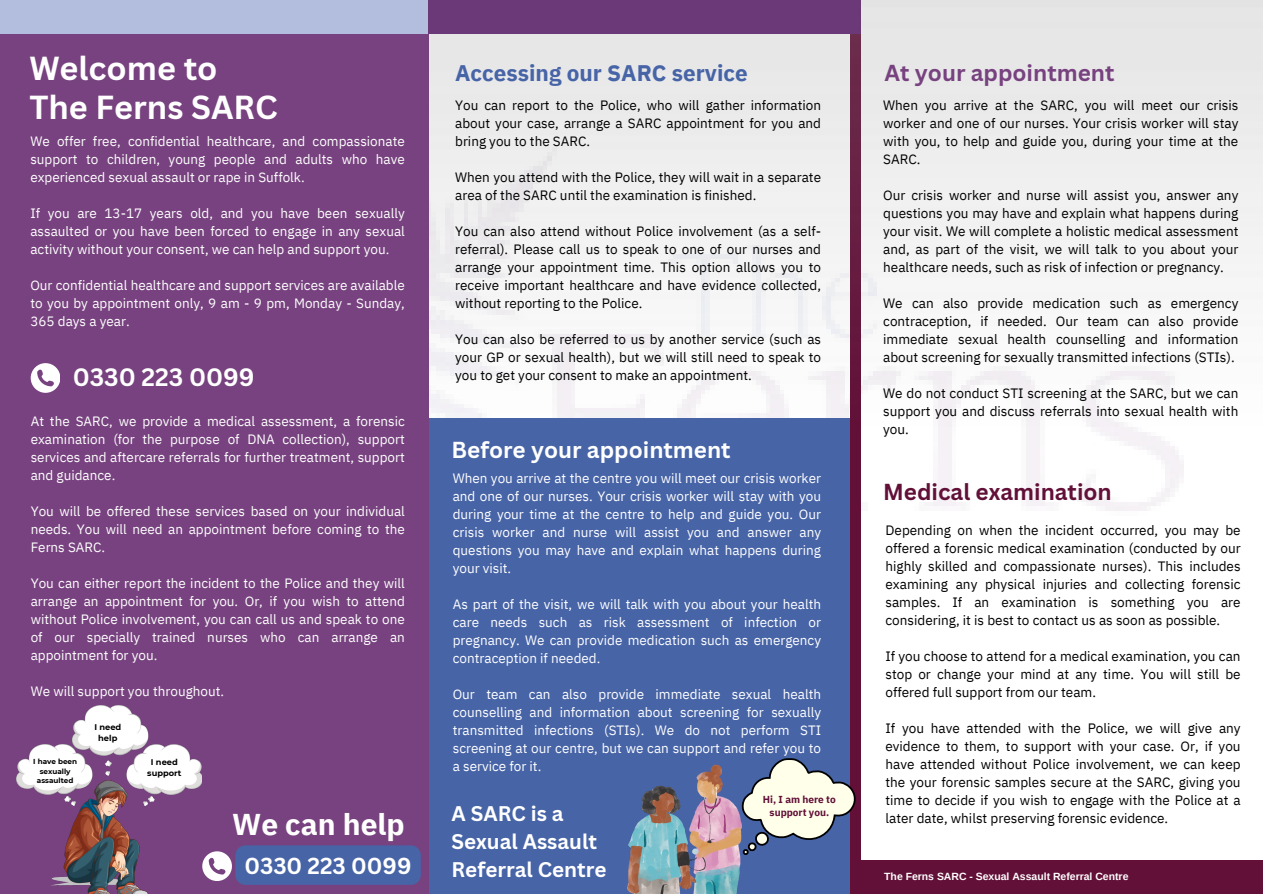
<style>
.page{position:relative;width:1263px;height:894px;background:#fff}
.page>*{position:absolute;margin:0;border:0;box-sizing:border-box;transform-origin:0 0}
.t1{font:700 32.4px "Canva Sans";color:#fff}
.t2{font:700 30px "IBM Plex Sans";color:#fff}
.t3{font:700 24.45px "Canva Sans";color:#fff}
.t4{font:700 22.5px "Canva Sans";color:#fff}
.t5{font:700 22.5px "IBM Plex Sans";color:#4764a7}
.t6{font:700 22.5px "Canva Sans";color:#621038}
.t7{font:700 22.5px "Canva Sans";color:#77427f}
.t8{font:700 20.55px/28.2px "Canva Sans";color:#fff}
.t9{font:13.5px/18px "IBM Plex Sans";color:#000;text-align:justify}
.t10{font:13.5px/18px "IBM Plex Sans";color:#fff;text-align:justify}
.t11{font:700 10.5px "Arimo";color:#fff}
.t12{font:700 10.05px "IBM Plex Sans";color:#621038}
.t13{font:700 8.25px/11.1px "Montserrat";color:#000;text-align:center}
.t14{font:700 7.2px/9.6px "Montserrat";color:#000;text-align:center}
</style>
<div class="page">
<div style="left:428px;top:418px;width:423px;height:475px;background:#4764a7"></div>
<div style="left:851px;top:0;width:10px;height:893px;background:#621038"></div>
<img style="left:428px;top:0;width:835px;height:449px">
<div style="left:0;top:0;width:428px;height:893px;background:#77427f"></div>
<div style="left:0;top:0;width:429px;height:34px;background:#b3bdde"></div>
<div style="left:428px;top:0;width:433px;height:34px;background:#6b3878"></div>
<div style="left:856px;top:859px;width:407px;height:34px;background:#621038"></div>
<div style="left:235px;top:845px;width:186px;height:39px;background:#4764a7;border-radius:10px"></div>
<svg style="left:202px;top:851px;width:29px;height:29px"></svg>
<img style="left:17px;top:705px;width:185px;height:188px">
<img style="left:628px;top:764px;width:113px;height:129px">
<svg style="left:741px;top:758px;width:115px;height:96px"></svg>
<svg style="left:31px;top:363px;width:29px;height:29px"></svg>
<h1 class="t1" style="left:29px;top:46px;width:190px">Welcome to</h1>
<h3 class="t7" style="left:885px;top:57px;width:231px">At your appointment</h3>
<h1 class="t1" style="left:29px;top:84px;width:250px">The Ferns SARC</h1>
<h3 class="t5" style="left:455px;top:58px;width:294px">Accessing our SARC service</h3>
<p class="t9" style="left:883px;top:96px;width:357px">When you arrive at the SARC, you will meet our crisis worker and one of our nurses. Your crisis worker will stay with you, to help and guide you, during your time at the SARC.</p>
<p class="t9" style="left:883px;top:186px;width:357px">Our crisis worker and nurse will assist you, answer any questions you may have and explain what happens during your visit. We will complete a holistic medical assessment and, as part of the visit, we will talk to you about your healthcare needs, such as risk of infection or pregnancy.</p>
<p class="t9" style="left:883px;top:294px;width:357px">We can also provide medication such as emergency contraception, if needed. Our team can also provide immediate sexual health counselling and information about screening for sexually transmitted infections (STIs).</p>
<p class="t9" style="left:883px;top:384px;width:357px">We do not conduct STI screening at the SARC, but we can support you and discuss referrals into sexual health with you.</p>
<p class="t9" style="left:455px;top:96px;width:367px">You can report to the Police, who will gather information about your case, arrange a SARC appointment for you and bring you to the SARC.</p>
<p class="t9" style="left:455px;top:168px;width:367px">When you attend with the Police, they will wait in a separate area of the SARC until the examination is finished.</p>
<p class="t9" style="left:455px;top:222px;width:367px">You can also attend without Police involvement (as a self&shy;referral). Please call us to speak to one of our nurses and arrange your appointment time. This option allows you to receive important healthcare and have evidence collected, without reporting to the Police.</p>
<p class="t9" style="left:455px;top:330px;width:367px">You can also be referred to us by another service (such as your GP or sexual health), but we will still need to speak to you to get your consent to make an appointment.</p>
<p class="t10" style="left:30px;top:132px;width:376px">We offer free, confidential healthcare, and compassionate support to children, young people and adults who have experienced sexual assault or rape in Suffolk.</p>
<p class="t10" style="left:30px;top:204px;width:376px">If you are 13-17 years old, and you have been sexually assaulted or you have been forced to engage in any sexual activity without your consent, we can help and support you.</p>
<p class="t10" style="left:30px;top:276px;width:376px">Our confidential healthcare and support services are available to you by appointment only, 9 am - 9 pm, Monday - Sunday, 365 days a year.</p>
<h3 class="t3" style="left:73px;top:360px;width:183px">0330 223 0099</h3>
<p class="t10" style="left:31px;top:411px;width:376px">At the SARC, we provide a medical assessment, a forensic examination (for the purpose of DNA collection), support services and aftercare referrals for further treatment, support and guidance.</p>
<p class="t10" style="left:31px;top:501px;width:376px">You will be offered these services based on your individual needs. You will need an appointment before coming to the Ferns SARC.</p>
<p class="t10" style="left:31px;top:573px;width:376px">You can either report the incident to the Police and they will arrange an appointment for you. Or, if you wish to attend without Police involvement, you can call us and speak to one of our specially trained nurses who can arrange an appointment for you.</p>
<p class="t10" style="left:31px;top:681px;width:195px">We will support you throughout.</p>
<h3 class="t4" style="left:451px;top:434px;width:281px">Before your appointment</h3>
<p class="t10" style="left:453px;top:468px;width:370px">When you arrive at the centre you will meet our crisis worker and one of our nurses. Your crisis worker will stay with you during your time at the centre to help and guide you. Our crisis worker and nurse will assist you and answer any questions you may have and explain what happens during your visit.</p>
<p class="t10" style="left:453px;top:594px;width:370px">As part of the visit, we will talk with you about your health care needs such as risk assessment of infection or pregnancy. We can provide medication such as emergency contraception if needed.</p>
<p class="t10" style="left:453px;top:684px;width:370px">Our team can also provide immediate sexual health counselling and information about screening for sexually transmitted infections (STIs). We do not perform STI screening at our centre, but we can support and refer you to a service for it.</p>
<h3 class="t6" style="left:883px;top:475px;width:230px">Medical examination</h3>
<p class="t9" style="left:885px;top:521px;width:357px">Depending on when the incident occurred, you may be offered a forensic medical examination (conducted by our highly skilled and compassionate nurses). This includes examining any physical injuries and collecting forensic samples. If an examination is something you are considering, it is best to contact us as soon as possible.</p>
<p class="t9" style="left:885px;top:647px;width:357px">If you choose to attend for a medical examination, you can stop or change your mind at any time. You will still be offered full support from our team.</p>
<p class="t9" style="left:885px;top:719px;width:357px">If you have attended with the Police, we will give any evidence to them, to support with your case. Or, if you have attended without Police involvement, we can keep the your forensic samples secure at the SARC, giving you time to decide if you wish to engage with the Police at a later date, whilst preserving forensic evidence.</p>
<p class="t13" style="left:94px;top:721px;width:28px">I need help</p>
<p class="t14" style="left:33px;top:756px;width:45px">I have been sexually assaulted</p>
<p class="t13" style="left:147px;top:756px;width:36px">I need support</p>
<p class="t12" style="left:763px;top:792px;width:74px">Hi, I am here to</p>
<h3 class="t8" style="left:451px;top:798px;width:114px">A SARC is a</h3>
<p class="t12" style="left:770px;top:805px;width:61px">support you.</p>
<h3 class="t8" style="left:451px;top:826px;width:157px">Sexual Assault<br>Referral Centre</h3>
<h2 class="t2" style="left:232px;top:804px;width:174px">We can help</h2>
<h3 class="t4" style="left:244px;top:849px;width:169px">0330 223 0099</h3>
<p class="t11" style="left:884px;top:870px;width:246px">The Ferns SARC - Sexual Assault Referral Centre</p>
</div>
